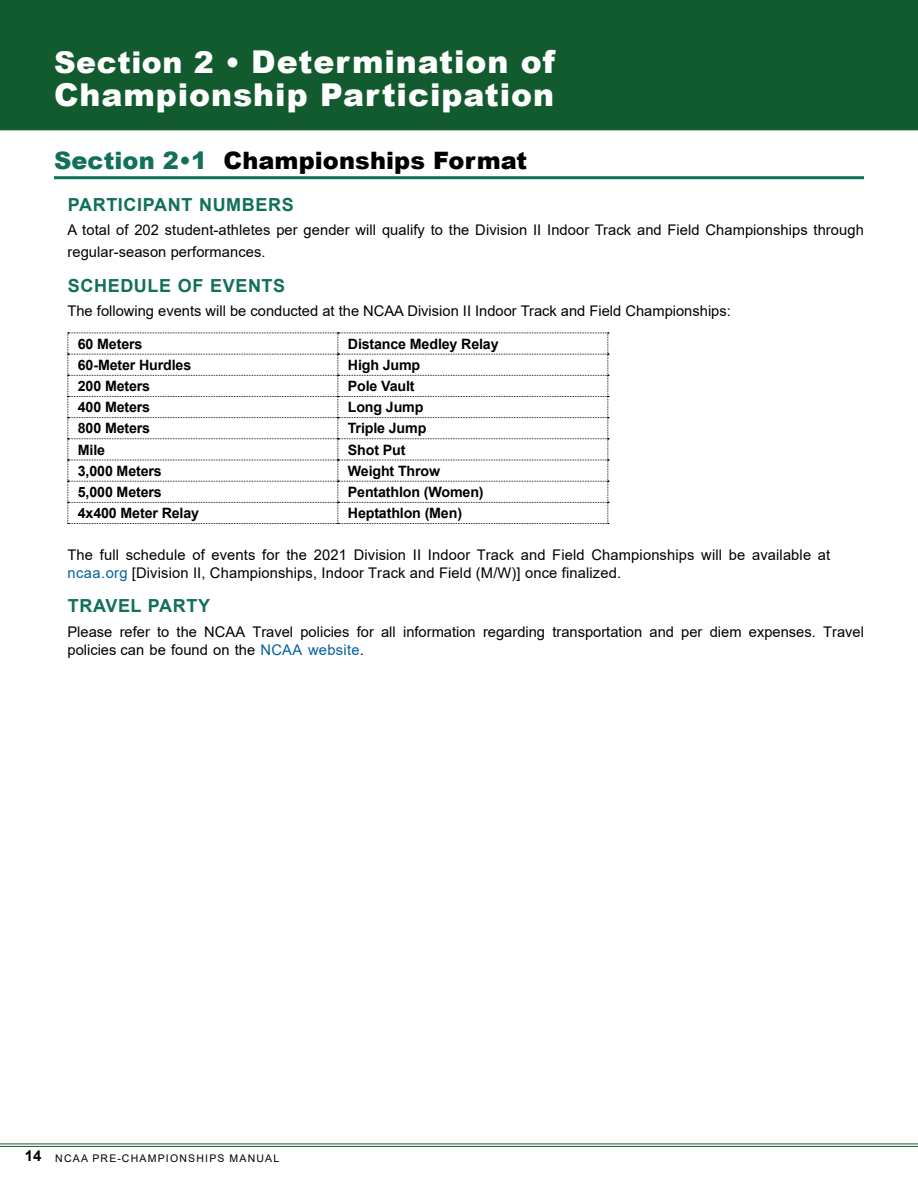
<style>
.page{position:relative;width:918px;height:1188px;background:#fff}
.page>*{position:absolute;margin:0;border:0;box-sizing:border-box;transform-origin:0 0}
.t1{font:900 31.5px/33px "Arial";letter-spacing:.03em;color:#fff}
.t2{font:900 24px "Arial";letter-spacing:.005em;color:#000}
.t3{font:700 18px "Arial";letter-spacing:.035em;color:#117059}
.t4{font:14.7px/18px "Arial";letter-spacing:.005em;color:#000}
.t5{font:700 14.25px "Arial";letter-spacing:-.01em;color:#000}
.t6{font:10.5px "Arial";letter-spacing:.115em;color:#000}
.s1{font-size:30px}
.s2{color:#117059}
.s3{font-size:15px}
.s4{color:#00619e}
.s5{font-weight:700;font-size:15px}
</style>
<div class="page">
<hr style="left:54px;top:176px;width:810px;height:3px;background:#117059">
<svg style="left:68px;top:333px;width:541px;height:191px"></svg>
<div style="left:0;top:0;width:918px;height:130px;background:#125b2e"></div>
<hr style="left:0;top:1144px;width:918px;height:1px;background:#125b2e">
<hr style="left:0;top:1146px;width:918px;height:1px;background:#125b2e">
<h1 class="t1" style="left:54px;top:44px;width:503px"><span class="s1">Section 2 •</span> Determination of<br>Championship Participation</h1>
<h1 class="t1" style="left:54px;top:76px;width:665px"><span class="s1">Section 2 •</span> Conflic of In erest Policy</h1>
<h2 class="t2" style="left:54px;top:143px;width:475px"><span class="s2">Section 2•1</span> Championships Format</h2>
<p class="t3" style="left:68px;top:192px;width:228px">PARTICIPANT NUMBERS</p>
<p class="t4" style="left:68px;top:219px;width:798px;line-height:21.6px">A total of 202 student-athletes per gender will qualify to the Division II Indoor Track and Field Championships through regular-season performances.</p>
<p class="t3" style="left:68px;top:273px;width:219px">SCHEDULE OF EVENTS</p>
<p class="t4" style="left:68px;top:302px;width:665px">The following events will be conducted at the NCAA Division II Indoor Track and Field Championships:</p>
<p class="t5" style="left:78px;top:334px;width:66px">60 Meters</p>
<p class="t5" style="left:348px;top:334px;width:152px">Distance Medley Relay</p>
<p class="t5" style="left:78px;top:355px;width:115px">60-Meter Hurdles</p>
<p class="t5" style="left:348px;top:355px;width:74px">High Jump</p>
<p class="t5" style="left:78px;top:376px;width:74px">200 Meters</p>
<p class="t5" style="left:348px;top:376px;width:68px">Pole Vault</p>
<p class="t5" style="left:78px;top:397px;width:74px">400 Meters</p>
<p class="t5" style="left:348px;top:397px;width:77px">Long Jump</p>
<p class="t5" style="left:78px;top:418px;width:74px">800 Meters</p>
<p class="t5" style="left:348px;top:418px;width:80px">Triple Jump</p>
<p class="t5" style="left:78px;top:440px;width:29px">Mile</p>
<p class="t5" style="left:348px;top:440px;width:59px">Shot Put</p>
<p class="t5" style="left:78px;top:461px;width:85px">3,000 Meters</p>
<p class="t5" style="left:348px;top:461px;width:94px">Weight Throw</p>
<p class="t5" style="left:78px;top:482px;width:85px">5,000 Meters</p>
<p class="t5" style="left:348px;top:482px;width:137px">Pentathlon (Women)</p>
<p class="t5" style="left:78px;top:503px;width:123px">4x400 Meter Relay</p>
<p class="t5" style="left:348px;top:503px;width:116px">Heptathlon (Men)</p>
<p class="t4" style="left:68px;top:545px;width:764px">The full schedule of eve<span class="s3">n</span>ts for the 2021 Division II Indoor Track and Field Championships will be available at <span class="s4">ncaa.org</span> [Division II, Championships, Indoor Track and Field (M/W)] once finalized.</p>
<p class="t3" style="left:68px;top:593px;width:144px">TRAVEL PARTY</p>
<p class="t4" style="left:68px;top:623px;width:798px">Please refer to the NCAA Travel policies for all information regarding transportation and per diem expenses. Travel policies can be found on the <span class="s4">NCAA website</span>.</p>
<p class="t6" style="left:25px;top:1151px;width:256px"><span class="s5">14</span> NCAA PRE-CHAMPIONSHIPS MANUAL</p>
</div>
